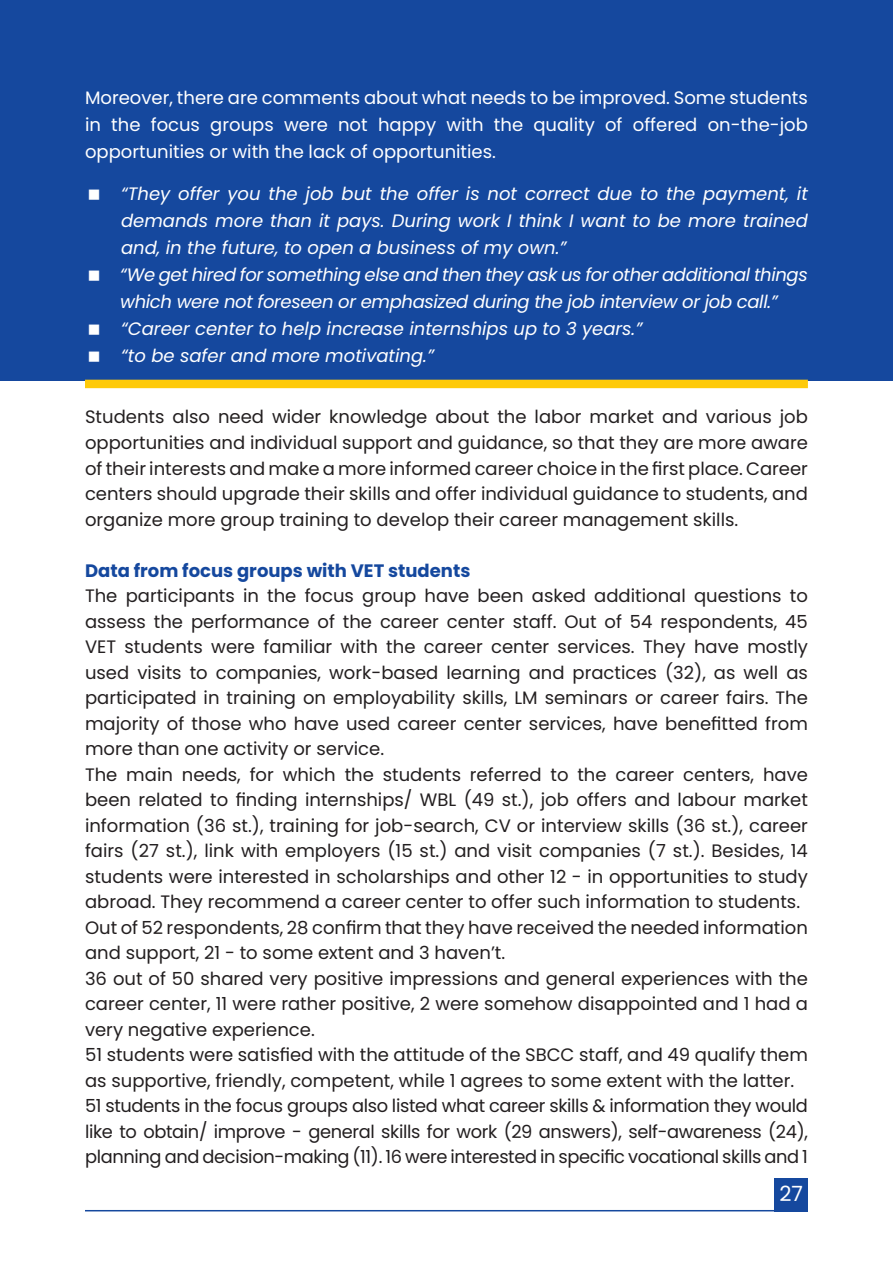
<style>
.page{position:relative;width:893px;height:1263px;background:#fff}
.page>*{position:absolute;margin:0;border:0;box-sizing:border-box;transform-origin:0 0}
.t1{font:21px "Poppins";color:#fff}
.t2{font:18px/25.5px "Poppins";color:#231f20;text-align:justify}
.t3{font:italic 18px/27px "Poppins";color:#fff}
.t4{font:18px/27px "Poppins";color:#fff;text-align:justify}
.t5{font:700 18px "Poppins";color:#15489e}
</style>
<div class="page">
<div style="left:774px;top:1178px;width:34px;height:33px;background:#15489e"></div>
<hr style="left:85px;top:1210px;width:723px;height:1px;background:#15489e">
<div style="left:0;top:0;width:893px;height:381px;background:#15489e"></div>
<div style="left:85px;top:380px;width:723px;height:8px;background:#feca0a"></div>
<p class="t4" style="left:85px;top:84px;width:724px">Moreover, there are comments about what needs to be improved. Some students in the focus groups were not happy with the quality of offered on-the-job opportunities or with the lack of opportunities.</p>
<p class="t3" style="left:120px;top:180px;width:689px">“They offer you the job but the offer is not correct due to the payment, it demands more than it pays. During work I think I want to be more trained and, in the future, to open a business of my own.”<br>“We get hired for something else and then they ask us for other additional things which were not foreseen or emphasized during the job interview or job call.” “Career center to help increase internships up to 3 years.”<br>“to be safer and more motivating.”</p>
<p class="t2" style="left:85px;top:404px;width:724px">Students also need wider knowledge about the labor market and various job opportunities and individual support and guidance, so that they are more aware of their interests and make a more informed career choice in the first place. Career centers should upgrade their skills and offer individual guidance to students, and organize more group training to develop their career management skills.</p>
<p class="t5" style="left:85px;top:560px;width:387px">Data from focus groups with VET students</p>
<p class="t2" style="left:85px;top:583px;width:724px;text-align:left">The participants in the focus group have been asked additional questions to assess the performance of the career center staff. Out of 54 respondents, 45<br>VET students were familiar with the career center services. They have mostly used visits to companies, work-based learning and practices (32), as well as participated in training on employability skills, LM seminars or career fairs. The majority of those who have used career center services, have benefitted from more than one activity or service.<br>The main needs, for which the students referred to the career centers, have been related to finding internships/ WBL (49 st.), job offers and labour market information (36 st.), training for job-search, CV or interview skills (36 st.), career fairs (27 st.), link with employers (15 st.) and visit companies (7 st.). Besides, 14 students were interested in scholarships and other 12 - in opportunities to study abroad. They recommend a career center to offer such information to students.<br>Out of 52 respondents, 28 confirm that they have received the needed information and support, 21 - to some extent and 3 haven’t.<br>36 out of 50 shared very positive impressions and general experiences with the career center, 11 were rather positive, 2 were somehow disappointed and 1 had a very negative experience.<br>51 students were satisfied with the attitude of the SBCC staff, and 49 qualify them as supportive, friendly, competent, while 1 agrees to some extent with the latter.<br>51 students in the focus groups also listed what career skills &amp; information they would like to obtain/ improve - general skills for work (29 answers), self-awareness (24), planning and decision-making (11). 16 were interested in specific vocational skills and 1</p>
<p class="t1" style="left:779px;top:1182px;width:25px">27</p>
</div>
